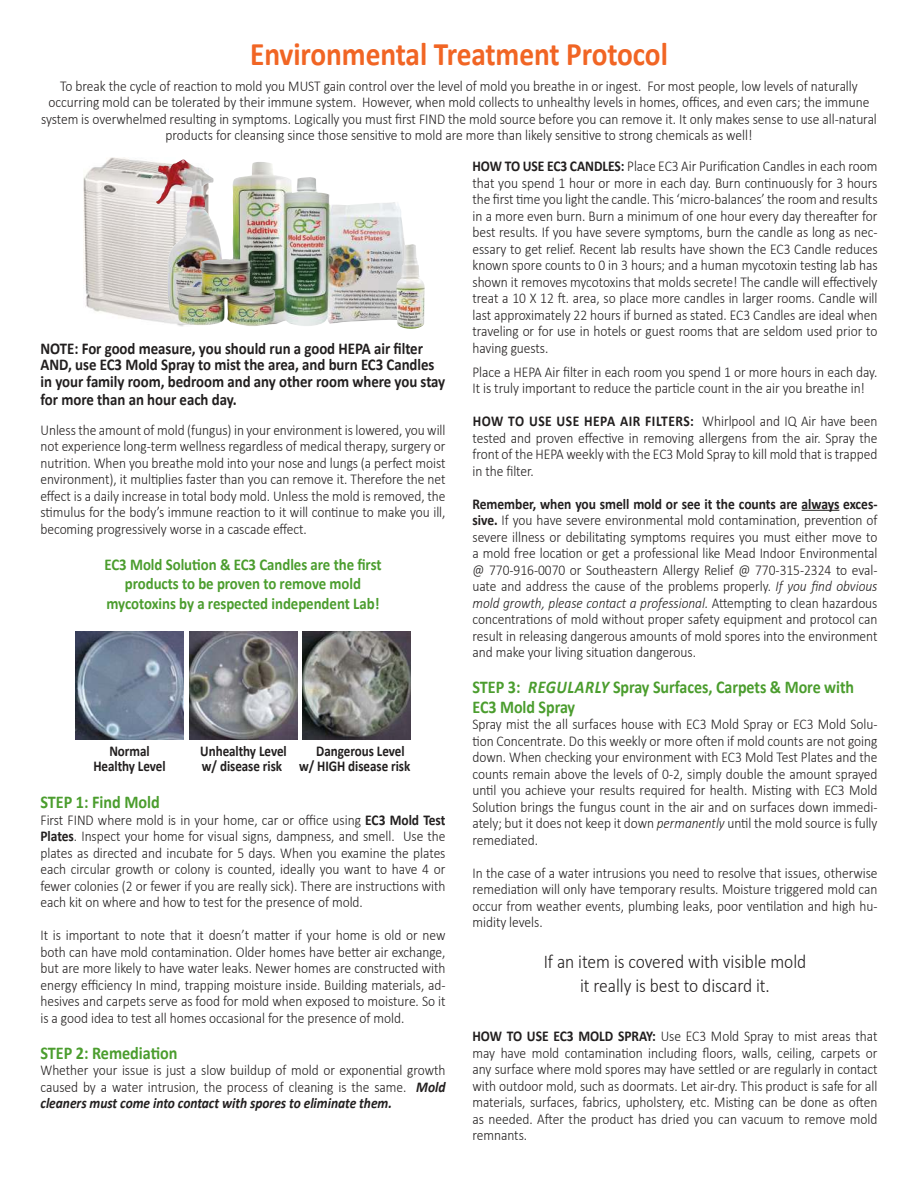
<style>
.page{position:relative;width:918px;height:1188px;background:#fff}
.page>*{position:absolute;margin:0;border:0;box-sizing:border-box;transform-origin:0 0}
.t1{font:700 33px "Calibri";letter-spacing:-.005em;color:#f16524;scale:.89 1}
.t2{font:300 19.5px/24px "Calibri";letter-spacing:-.005em;color:#221f1f;text-align:center;scale:.9 1}
.t3{font:700 18px/19.5px "Calibri";letter-spacing:-.005em;color:#4b9d2e;scale:.9 1}
.t4{font:700 16.5px/16.5px "Calibri";letter-spacing:-.005em;color:#221f1f;scale:.9 1}
.t5{font:700 16.5px/19.5px "Calibri";letter-spacing:-.005em;color:#4b9d2e;text-align:center;scale:.9 1}
.t6{font:300 15px/16.5px "Calibri";letter-spacing:-.005em;color:#221f1f;text-align:justify;scale:.9 1}
.t7{font:700 15px "Calibri";letter-spacing:-.005em;color:#221f1f;scale:.87 1}
.s1{font-weight:700}
.s2{font-weight:700;font-style:italic}
.s3{font-style:italic}
</style>
<div class="page">
<hr style="left:802px;top:510px;width:37px;height:1px;background:#221f1f">
<img style="left:76px;top:631px;width:108px;height:108px">
<img style="left:190px;top:631px;width:108px;height:108px">
<img style="left:302px;top:631px;width:108px;height:108px">
<img style="left:83px;top:157px;width:104px;height:167px">
<img style="left:156px;top:159px;width:27px;height:45px">
<img style="left:177px;top:162px;width:228px;height:165px">
<img style="left:396px;top:244px;width:29px;height:85px">
<h1 class="t1" style="left:250px;top:41px;width:471px">Environmental Treatment Protocol</h1>
<p class="t6" style="left:41px;top:77px;width:930px;text-align:center">To break the cycle of reaction to mold you MUST gain control over the level of mold you breathe in or ingest. For most people, low levels of naturally occurring mold can be tolerated by their immune system. However, when mold collects to unhealthy levels in homes, offices, and even cars; the immune system is overwhelmed resulting in symptoms. Logically you must first FIND the mold source before you can remove it. It only makes sense to use all-natural products for cleansing since those sensitive to mold are more than likely sensitive to strong chemicals as well!</p>
<p class="t4" style="left:41px;top:339px;width:451px">NOTE: For good measure, you should run a good HEPA air filter<br>AND, use EC3 Mold Spray to mist the area, and burn EC3 Candles in your family room, bedroom and any other room where you stay</p>
<p class="t4" style="left:41px;top:392px;width:220px">for more than an hour each day.</p>
<p class="t6" style="left:41px;top:421px;width:452px">Unless the amount of mold (fungus) in your environment is lowered, you will not experience long-term wellness regardless of medical therapy, surgery or nutrition. When you breathe mold into your nose and lungs (a perfect moist environment), it multiplies faster than you can remove it. Therefore the net effect is a daily increase in total body mold. Unless the mold is removed, the stimulus for the body’s immune reaction to it will continue to make you ill, becoming progressively worse in a cascade effect.</p>
<p class="t5" style="left:104px;top:554px;width:309px">EC3 Mold Solution &amp; EC3 Candles are the first products to be proven to remove mold mycotoxins by a respected independent Lab!</p>
<p class="t7" style="left:109px;top:745px;width:48px">Normal</p>
<p class="t7" style="left:200px;top:745px;width:101px">Unhealthy Level</p>
<p class="t7" style="left:316px;top:745px;width:103px">Dangerous Level</p>
<p class="t7" style="left:93px;top:760px;width:85px">Healthy Level</p>
<p class="t7" style="left:202px;top:760px;width:241px">w/ disease risk w/ HIGH disease risk</p>
<p class="t3" style="left:41px;top:794px;width:134px">STEP 1: Find Mold</p>
<p class="t6" style="left:40px;top:811px;width:452px">First FIND where mold is in your home, car or office using <span class="s1">EC3 Mold Test Plates</span>. Inspect your home for visual signs, dampness, and smell. Use the plates as directed and incubate for 5 days. When you examine the plates each circular growth or colony is counted, ideally you want to have 4 or fewer colonies (2 or fewer if you are really sick). There are instructions with each kit on where and how to test for the presence of mold.</p>
<p class="t6" style="left:40px;top:927px;width:452px">It is important to note that it doesn’t matter if your home is old or new both can have mold contamination. Older homes have better air exchange, but are more likely to have water leaks. Newer homes are constructed with energy efficiency In mind, trapping moisture inside. Building materials, ad&shy;hesives and carpets serve as food for mold when exposed to moisture. So it is a good idea to test all homes occasional for the presence of mold.</p>
<p class="t3" style="left:40px;top:1042px;width:154px">STEP 2: Remediation</p>
<p class="t6" style="left:40px;top:1062px;width:452px">Whether your issue is just a slow buildup of mold or exponential growth caused by a water intrusion, the process of cleaning is the same. <span class="s2">Mold cleaners must come into contact with spores to eliminate them.</span></p>
<p class="t6" style="left:472px;top:158px;width:452px"><span class="s1">HOW TO USE EC3 CANDLES:</span> Place EC3 Air Purification Candles in each room that you spend 1 hour or more in each day. Burn continuously for 3 hours the first time you light the candle. This ‘micro-balances’ the room and results in a more even burn. Burn a minimum of one hour every day thereafter for best results. If you have severe symptoms, burn the candle as long as nec&shy;essary to get relief. Recent lab results have shown the EC3 Candle reduces known spore counts to 0 in 3 hours; and a human mycotoxin testing lab has shown it removes mycotoxins that molds secrete! The candle will effectively treat a 10 X 12 ft. area, so place more candles in larger rooms. Candle will last approximately 22 hours if burned as stated. EC3 Candles are ideal when traveling or for use in hotels or guest rooms that are seldom used prior to having guests.</p>
<p class="t6" style="left:472px;top:363px;width:452px">Place a HEPA Air filter in each room you spend 1 or more hours in each day.<br>It is truly important to reduce the particle count in the air you breathe in!</p>
<p class="t6" style="left:473px;top:413px;width:452px"><span class="s1">HOW TO USE USE HEPA AIR FILTERS:</span> Whirlpool and IQ Air have been tested and proven effective in removing allergens from the air. Spray the front of the HEPA weekly with the EC3 Mold Spray to kill mold that is trapped in the filter.</p>
<p class="t6" style="left:473px;top:495px;width:452px"><span class="s1">Remember, when you smell mold or see it the counts are always exces&shy;sive.</span> If you have severe environmental mold contamination, prevention of severe illness or debilitating symptoms requires you must either move to a mold free location or get a professional like Mead Indoor Environmental @ 770-916-0070 or Southeastern Allergy Relief @ 770-315-2324 to eval&shy;uate and address the cause of the problems properly. <span class="s3">If you find obvious mold growth, please contact a professional.</span> Attempting to clean hazardous concentrations of mold without proper safety equipment and protocol can result in releasing dangerous amounts of mold spores into the environment and make your living situation dangerous.</p>
<p class="t3" style="left:472px;top:678px;width:426px">STEP 3: <span class="s3">REGULARLY</span> Spray Surfaces, Carpets &amp; More with<br>EC3 Mold Spray</p>
<p class="t6" style="left:472px;top:716px;width:452px">Spray mist the all surfaces house with EC3 Mold Spray or EC3 Mold Solu&shy;tion Concentrate. Do this weekly or more often if mold counts are not going down. When checking your environment with EC3 Mold Test Plates and the counts remain above the levels of 0-2, simply double the amount sprayed until you achieve your results required for health. Misting with EC3 Mold Solution brings the fungus count in the air and on surfaces down immedi&shy;ately; but it does not keep it down <span class="s3">permanently</span> until the mold source is fully remediated.</p>
<p class="t6" style="left:472px;top:864px;width:452px">In the case of a water intrusions you need to resolve that issues, otherwise remediation will only have temporary results. Moisture triggered mold can occur from weather events, plumbing leaks, poor ventilation and high hu&shy;midity levels.</p>
<h2 class="t2" style="left:544px;top:949px;width:293px">If an item is covered with visible mold it really is best to discard it.</h2>
<p class="t6" style="left:473px;top:1028px;width:452px"><span class="s1">HOW TO USE EC3 MOLD SPRAY:</span> Use EC3 Mold Spray to mist areas that may have mold contamination including floors, walls, ceiling, carpets or any surface where mold spores may have settled or are regularly in contact with outdoor mold, such as doormats. Let air-dry. This product is safe for all materials, surfaces, fabrics, upholstery, etc. Misting can be done as often as needed. After the product has dried you can vacuum to remove mold remnants.</p>
</div>
